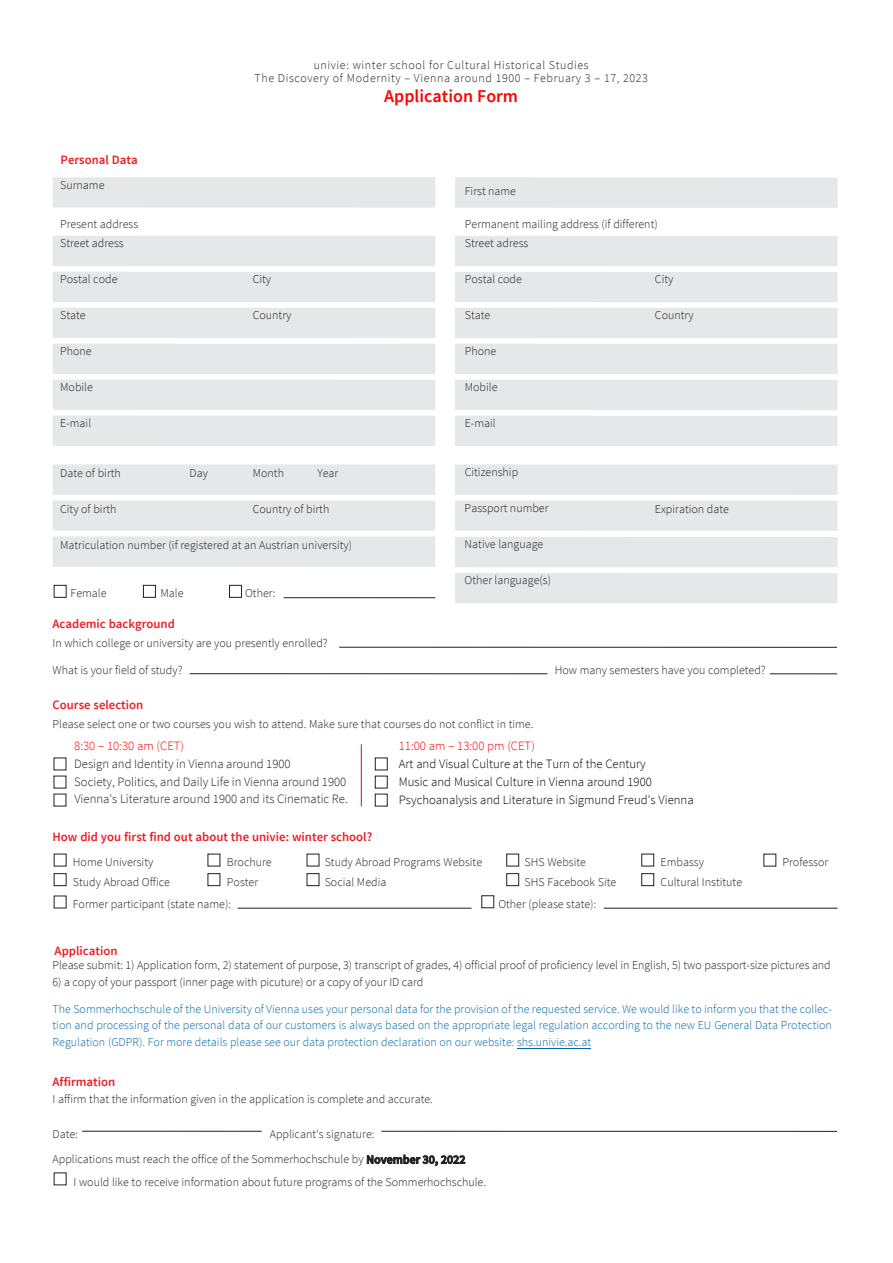
<style>
.page{position:relative;width:893px;height:1263px;background:#fff}
.page>*{position:absolute;margin:0;border:0;box-sizing:border-box;transform-origin:0 0}
.t1{font:600 18px "Source Sans Pro";color:#f00}
.t2{font:300 12.75px/18px "Source Sans Pro";color:#000}
.t3{font:300 12.75px/17.7px "Source Sans Pro";color:#231f20}
.t4{font:600 12.75px "Source Sans Pro";color:#ee1d23}
.t5{font:300 12.75px "Source Sans Pro";color:#f00}
.t6{font:300 12px/25.5px "Source Sans Pro";color:#231f20}
.t7{font:300 12px/16.6px "Source Sans Pro";color:#0068a9;text-align:justify}
.t8{font:300 12px/13.8px "Source Sans Pro";letter-spacing:.05em;color:#231f20;text-align:center}
.s1{font-size:11.7px}
.s2{font-weight:600}
</style>
<div class="page">
<hr style="left:517px;top:1048px;width:74px;height:1px;background:#0068a9">
<div style="left:53px;top:177px;width:382px;height:31px;background:#e6e7e9"></div>
<div style="left:53px;top:236px;width:382px;height:30px;background:#e6e7e9"></div>
<div style="left:53px;top:272px;width:382px;height:30px;background:#e6e7e9"></div>
<div style="left:53px;top:308px;width:382px;height:30px;background:#e6e7e9"></div>
<div style="left:53px;top:344px;width:382px;height:30px;background:#e6e7e9"></div>
<div style="left:53px;top:380px;width:382px;height:30px;background:#e6e7e9"></div>
<div style="left:53px;top:416px;width:382px;height:30px;background:#e6e7e9"></div>
<div style="left:53px;top:464px;width:382px;height:31px;background:#e6e7e9"></div>
<div style="left:53px;top:500px;width:382px;height:31px;background:#e6e7e9"></div>
<div style="left:53px;top:536px;width:382px;height:31px;background:#e6e7e9"></div>
<div style="left:54px;top:585px;width:13px;height:13px;border:1px solid #231f20"></div>
<div style="left:143px;top:585px;width:13px;height:13px;border:1px solid #231f20"></div>
<div style="left:229px;top:585px;width:13px;height:13px;border:1px solid #231f20"></div>
<div style="left:455px;top:177px;width:383px;height:31px;background:#e6e7e9"></div>
<div style="left:455px;top:236px;width:383px;height:30px;background:#e6e7e9"></div>
<div style="left:455px;top:272px;width:383px;height:30px;background:#e6e7e9"></div>
<div style="left:455px;top:308px;width:383px;height:30px;background:#e6e7e9"></div>
<div style="left:455px;top:344px;width:383px;height:30px;background:#e6e7e9"></div>
<div style="left:455px;top:380px;width:383px;height:30px;background:#e6e7e9"></div>
<div style="left:455px;top:416px;width:383px;height:30px;background:#e6e7e9"></div>
<div style="left:455px;top:464px;width:383px;height:31px;background:#e6e7e9"></div>
<div style="left:455px;top:500px;width:383px;height:31px;background:#e6e7e9"></div>
<div style="left:455px;top:537px;width:383px;height:30px;background:#e6e7e9"></div>
<div style="left:455px;top:573px;width:383px;height:30px;background:#e6e7e9"></div>
<svg style="left:53px;top:757px;width:724px;height:152px"></svg>
<hr style="left:339px;top:647px;width:498px;height:1px;background:#231f20">
<hr style="left:190px;top:673px;width:357px;height:1px;background:#231f20">
<hr style="left:284px;top:597px;width:151px;height:1px;background:#231f20">
<hr style="left:770px;top:673px;width:67px;height:1px;background:#231f20">
<hr style="left:238px;top:908px;width:234px;height:1px;background:#231f20">
<hr style="left:604px;top:908px;width:234px;height:1px;background:#231f20">
<hr style="left:82px;top:1131px;width:180px;height:1px;background:#231f20">
<hr style="left:381px;top:1131px;width:456px;height:1px;background:#231f20">
<hr style="left:361px;top:744px;width:1px;height:62px;background:#f00">
<p class="t4" style="left:60px;top:152px;width:79px">Personal Data</p>
<p class="t8" style="left:255px;top:57px;width:395px">univie: winter school for Cultural Historical Studies<br>The Discovery of Modernity – Vienna around 1900 – February 3 – 17, 2023</p>
<h1 class="t1" style="left:384px;top:84px;width:135px">Application Form</h1>
<p class="t6" style="left:60px;top:172px;width:46px">Surname</p>
<p class="t6" style="left:60px;top:214px;width:80px;line-height:19.5px">Present address<br>Street adress</p>
<p class="t6" style="left:60px;top:266px;width:59px">Postal code</p>
<p class="t6" style="left:253px;top:266px;width:20px">City</p>
<p class="t6" style="left:60px;top:302px;width:27px">State</p>
<p class="t6" style="left:253px;top:302px;width:40px">Country</p>
<p class="t6" style="left:60px;top:338px;width:33px">Phone</p>
<p class="t6" style="left:60px;top:374px;width:34px">Mobile</p>
<p class="t6" style="left:60px;top:410px;width:33px">E-mail</p>
<p class="t6" style="left:60px;top:460px;width:62px">Date of birth</p>
<p class="t6" style="left:189px;top:460px;width:20px">Day</p>
<p class="t6" style="left:253px;top:460px;width:33px">Month</p>
<p class="t6" style="left:317px;top:460px;width:22px">Year</p>
<p class="t6" style="left:60px;top:496px;width:58px">City of birth</p>
<p class="t6" style="left:253px;top:496px;width:78px">Country of birth</p>
<p class="t6" style="left:60px;top:532px;width:293px">Matriculation number (if registered at an Austrian university)</p>
<p class="t6" style="left:71px;top:580px;width:37px">Female</p>
<p class="t6" style="left:160px;top:580px;width:25px">Male</p>
<p class="t6" style="left:245px;top:580px;width:32px">Other:</p>
<p class="t6" style="left:465px;top:178px;width:53px">First name</p>
<p class="t6" style="left:465px;top:214px;width:194px;line-height:19px">Permanent mailing address (if different)<br>Street adress</p>
<p class="t6" style="left:465px;top:266px;width:59px">Postal code</p>
<p class="t6" style="left:465px;top:302px;width:27px">State</p>
<p class="t6" style="left:465px;top:338px;width:33px">Phone</p>
<p class="t6" style="left:465px;top:374px;width:34px">Mobile</p>
<p class="t6" style="left:465px;top:410px;width:33px">E-mail</p>
<p class="t6" style="left:655px;top:266px;width:20px">City</p>
<p class="t6" style="left:655px;top:302px;width:40px">Country</p>
<p class="t6" style="left:465px;top:459px;width:55px">Citizenship</p>
<p class="t6" style="left:465px;top:495px;width:85px">Passport number</p>
<p class="t6" style="left:465px;top:531px;width:80px">Native language</p>
<p class="t6" style="left:465px;top:567px;width:88px">Other language(s)</p>
<p class="t6" style="left:655px;top:496px;width:76px">Expiration date</p>
<p class="t4" style="left:53px;top:615px;width:124px">Academic background</p>
<p class="t6" style="left:53px;top:630px;width:277px">In which college or university are you presently enrolled?</p>
<p class="t6" style="left:53px;top:657px;width:132px">What is your field of study?</p>
<p class="t6" style="left:555px;top:657px;width:212px">How many semesters have you completed?</p>
<p class="t4" style="left:53px;top:696px;width:92px">Course selection</p>
<p class="t6" style="left:53px;top:711px;width:482px">Please select one or two courses you wish to attend. Make sure that courses do not conflict in time.</p>
<p class="t5" style="left:74px;top:737px;width:111px">8:30 – 10:30 am (CET)</p>
<p class="t3" style="left:74px;top:755px;width:275px">Design and Identity in Vienna around 1900<br>Society, Politics, and Daily Life in Vienna around 1900<br>Vienna's Literature around 1900 and its Cinematic Re.</p>
<p class="t5" style="left:399px;top:738px;width:138px">11:00 am – 13:00 pm (CET)</p>
<p class="t2" style="left:399px;top:755px;width:296px">Art and Visual Culture at the Turn of the Century<br>Music and Musical Culture in Vienna around 1900<br>Psychoanalysis and Literature in Sigmund Freud's Vienna</p>
<p class="t4" style="left:53px;top:828px;width:321px">How did you first find out about the univie: winter school?</p>
<p class="t6" style="left:73px;top:849px;width:82px">Home University</p>
<p class="t6" style="left:227px;top:849px;width:46px">Brochure</p>
<p class="t6" style="left:325px;top:849px;width:159px">Study Abroad Programs Website</p>
<p class="t6" style="left:525px;top:849px;width:63px">SHS Website</p>
<p class="t6" style="left:661px;top:849px;width:45px">Embassy</p>
<p class="t6" style="left:782px;top:849px;width:47px">Professor</p>
<p class="t6" style="left:73px;top:869px;width:99px">Study Abroad Office</p>
<p class="t6" style="left:227px;top:869px;width:33px">Poster</p>
<p class="t6" style="left:325px;top:869px;width:63px">Social Media</p>
<p class="t6" style="left:525px;top:869px;width:93px">SHS Facebook Site</p>
<p class="t6" style="left:661px;top:869px;width:83px">Cultural Institute</p>
<p class="t6" style="left:73px;top:891px;width:160px">Former participant (state name):</p>
<p class="t6" style="left:498px;top:891px;width:99px">Other (please state<span class="s1">):</span></p>
<p class="t4" style="left:55px;top:942px;width:64px">Application</p>
<p class="t6" style="left:53px;top:952px;width:780px">Please submit: 1) Application form, 2) statement of purpose, 3) transcript of grades, 4) official proof of proficiency level in English, 5) two passport-size pictures and</p>
<p class="t6" style="left:53px;top:969px;width:372px">6) a copy of your passport (inner page with picuture) or a copy of your ID card</p>
<p class="t7" style="left:53px;top:1000px;width:781px">The Sommerhochschule of the University of Vienna uses your personal data for the provision of the requested service. We would like to inform you that the collec&shy;tion and processing of the personal data of our customers is always based on the appropriate legal regulation according to the new EU General Data Protection Regulation (GDPR). For more details please see our data protection declaration on our website: shs.univie.ac.at</p>
<p class="t4" style="left:53px;top:1074px;width:64px">Affirmation</p>
<p class="t6" style="left:53px;top:1086px;width:382px">I affirm that the information given in the application is complete and accurate.</p>
<p class="t6" style="left:53px;top:1121px;width:27px">Date:</p>
<p class="t6" style="left:53px;top:1121px;width:414px;text-indent:217px">Applicant's signature:<br>Applications must reach the office of the Sommerhochschule by <span class="s2">November 30, 2022</span></p>
<p class="t6" style="left:74px;top:1169px;width:414px">I would like to receive information about future programs of the Sommerhochschule.</p>
</div>
